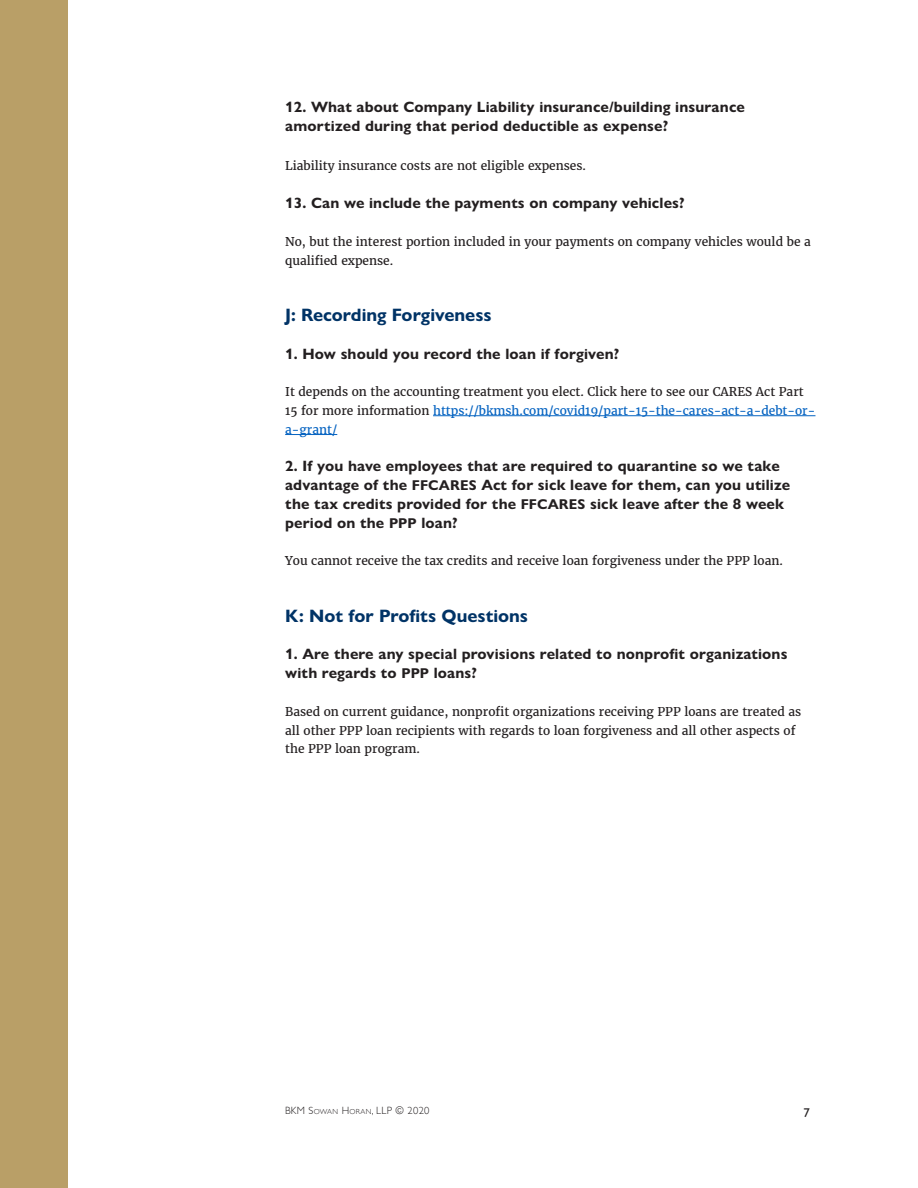
<style>
.page{position:relative;width:918px;height:1188px;background:#fff}
.page>*{position:absolute;margin:0;border:0;box-sizing:border-box;transform-origin:0 0}
.t1{font:700 18px "Gill Sans Nova";color:#036}
.t2{font:700 15px/18.8px "Gill Sans Nova";letter-spacing:.01em;color:#231f20}
.t3{font:12.75px "Gill Sans";color:#231f20}
.t4{font:12px/18.8px "Merriweather";color:#231f20}
.t5{font:300 10.5px "Gill Sans";letter-spacing:.03em;color:#231f20}
.s1{color:#0563c1}
.s2{font-size:14.25px}
.s3{font-size:7.35px}
</style>
<div class="page">
<hr style="left:433px;top:415px;width:382px;height:1px;background:#0563c1">
<hr style="left:285px;top:434px;width:52px;height:1px;background:#0563c1">
<div style="left:0;top:0;width:68px;height:1188px;background:#b99f67"></div>
<p class="t2" style="left:285px;top:98px;width:461px">12. What about Company Liability insurance/building insurance amortized during that period deductible as expense?</p>
<p class="t4" style="left:285px;top:156px;width:302px">Liability insurance costs are not eligible expenses.</p>
<p class="t2" style="left:285px;top:194px;width:401px">13. Can we include the payments on company vehicles?</p>
<p class="t4" style="left:285px;top:232px;width:527px">No, but the interest portion included in your payments on company vehicles would be a qualified expense.</p>
<p class="t1" style="left:285px;top:304px;width:208px">J: Recording Forgiveness</p>
<p class="t2" style="left:285px;top:344px;width:336px">1. How should you record the loan if forgiven?</p>
<p class="t4" style="left:285px;top:382px;width:532px">It depends on the accounting treatment you elect. Click here to see our CARES Act Part<br>15 for more information <span class="s1">https://bkmsh.com/covid19/part-15-the-cares-act-a-debt-or&shy;a-grant/</span></p>
<p class="t2" style="left:285px;top:457px;width:507px">2. If you have employees that are required to quarantine so we take advantage of the <span class="s2">FFCARES</span> Act for sick leave for them, can you utilize the tax credits provided for the <span class="s2">FFCARES</span> sick leave after the 8 week period on the <span class="s2">PPP</span> loan?</p>
<p class="t4" style="left:285px;top:551px;width:499px">You cannot receive the tax credits and receive loan forgiveness under the PPP loan.</p>
<p class="t1" style="left:285px;top:604px;width:244px">K: Not for Profits Questions</p>
<p class="t2" style="left:285px;top:645px;width:504px">1. Are there any special provisions related to nonprofit organizations with regards to <span class="s2">PPP</span> loans?</p>
<p class="t4" style="left:285px;top:702px;width:518px">Based on current guidance, nonprofit organizations receiving PPP loans are treated as all other PPP loan recipients with regards to loan forgiveness and all other aspects of the PPP loan program.</p>
<p class="t5" style="left:285px;top:1103px;width:146px">BKM S<span class="s3">OWAN</span> H<span class="s3">ORAN</span>, LLP © 2020</p>
<p class="t3" style="left:804px;top:1105px;width:8px">7</p>
</div>
